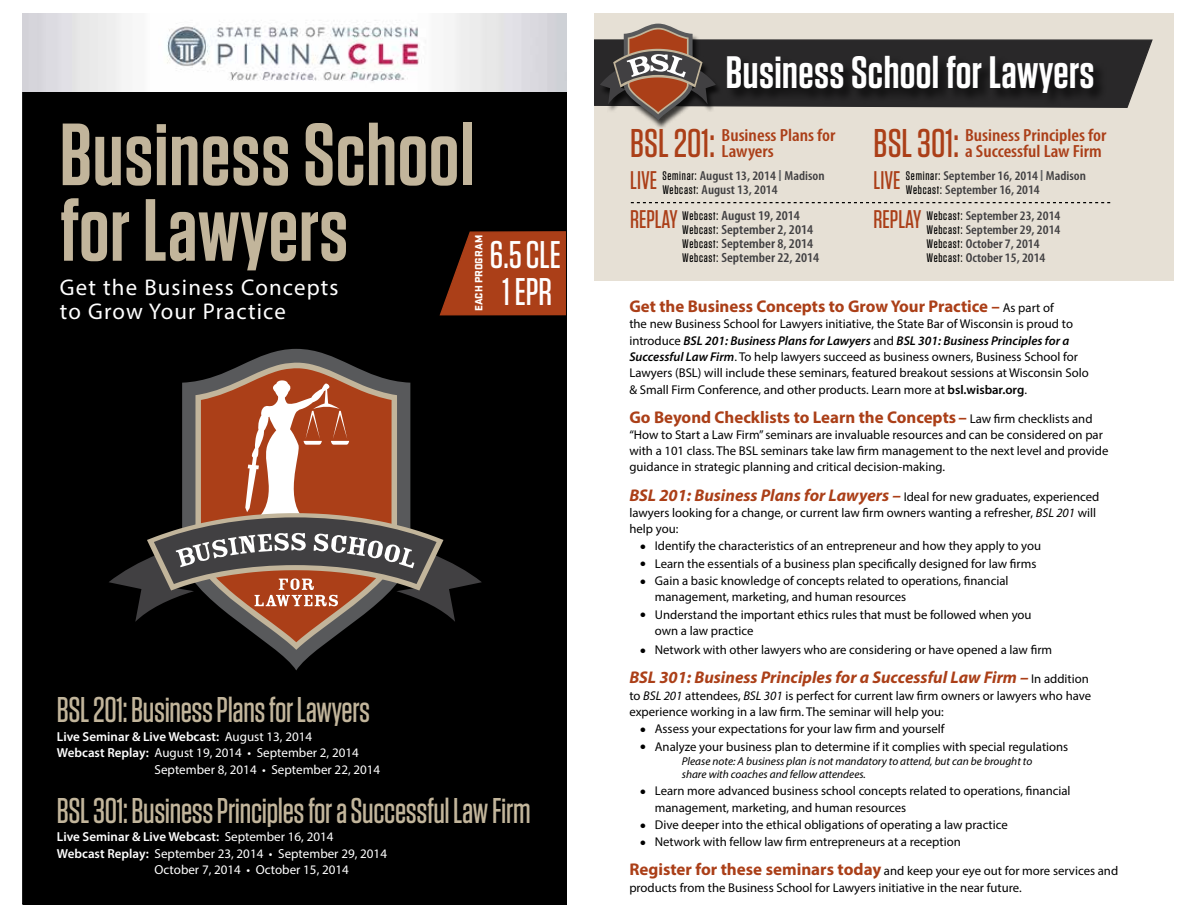
<style>
.page{position:relative;width:1188px;height:918px;background:#fff}
.page>*{position:absolute;margin:0;border:0;box-sizing:border-box;transform-origin:0 0}
.t1{font:600 88.05px/75.6px "Tungsten";letter-spacing:.01em;color:#c2b59b}
.t2{font:600 45.3px "Tungsten";letter-spacing:.01em;color:#fff}
.t3{font:500 40.05px "Tungsten";color:#ab3f18}
.t4{font:500 38.55px/37px "Tungsten";color:#fff;text-align:center}
.t5{font:500 35.7px "Tungsten";letter-spacing:-.01em;color:#c2b59b}
.t6{font:22.8px/24.3px "Myriad Pro";letter-spacing:.05em;color:#fff}
.t7{font:600 condensed 17.55px "Myriad Pro";color:#ab3f18;scale:1.1 1}
.t8{font:700 16.95px "Myriad Pro";color:#ab3f18}
.t9{font:italic 700 16.95px "Myriad Pro";color:#ab3f18}
.t10{font:600 condensed 13.5px/14.1px "Myriad Pro";color:#414042;scale:1.1 1}
.t11{font:600 condensed 13.05px/14.1px "Myriad Pro";color:#414042;scale:1.1 1}
.t12{font:13.05px "Myriad Pro";color:#fff}
.t13{font:600 13.05px "Myriad Pro";color:#fff}
.t14{font:12.75px/16.4px "Myriad Pro";color:#000}
.t15{font:italic 11.4px/12.8px "Myriad Pro";color:#000}
.t16{font:900 10.95px "Stratum 2";color:#fff}
.s1{font-weight:400}
.s2{font-weight:600}
.s3{font-family:"Tungsten";font-weight:500;font-stretch:normal;font-size:25.5px;color:#ab3f18}
.s4{font-family:"Tungsten";font-weight:500;font-stretch:normal;font-size:12.45px;color:#000}
.s5{font-size:16.35px;color:#636466}
.s6{font-weight:400;font-size:12.75px;color:#000}
.s7{font-weight:600;font-style:italic}
.s8{font-weight:700;font-style:italic;font-size:16.95px;color:#ab3f18}
.s9{font-style:italic}
.s10{font-weight:400;font-style:normal;font-size:12.75px;color:#000}
.s11{font-weight:700;font-size:16.95px;color:#ab3f18}
</style>
<div class="page">
<div style="left:23px;top:89px;width:543px;height:815px;background:#000"></div>
<img style="left:22px;top:14px;width:545px;height:77px">
<svg style="left:246px;top:349px;width:101px;height:321px"></svg>
<svg style="left:235px;top:363px;width:122px;height:287px"></svg>
<svg style="left:203px;top:368px;width:187px;height:274px"></svg>
<svg style="left:109px;top:380px;width:373px;height:242px"></svg>
<svg style="left:439px;top:230px;width:128px;height:86px;background:#913514"></svg>
<div style="left:595px;top:14px;width:579px;height:267px;background:#e6e0d5"></div>
<svg style="left:631px;top:202px;width:479px;height:1px"></svg>
<div style="left:599px;top:25px;width:124px;height:105px;background:#000;opacity:.75"></div>
<svg style="left:594px;top:24px;width:559px;height:97px"></svg>
<h1 class="t1" style="left:60px;top:119px;width:416px">Business School for Lawyers</h1>
<h3 class="t6" style="left:60px;top:275px;width:280px">Get the Business Concepts to Grow Your Practice</h3>
<p class="t16" style="left:471px;top:311px;width:78px;rotate:-90deg">EACH PROGRAM</p>
<h3 class="t4" style="left:490px;top:237px;width:72px">6.5 CLE<br>1 EPR</h3>
<h3 class="t5" style="left:57px;top:691px;width:315px">BSL 201: Business Plans for Lawyers</h3>
<p class="t13" style="left:57px;top:728px;width:257px">Live Seminar &amp; Live Webcast: <span class="s1">August 13, 2014</span></p>
<p class="t12" style="left:57px;top:745px;width:304px"><span class="s2">Webcast Replay:</span> August 19, 2014 • September 2, 2014</p>
<p class="t12" style="left:155px;top:761px;width:227px">September 8, 2014 • September 22, 2014</p>
<h3 class="t5" style="left:57px;top:792px;width:475px">BSL 301: Business Principles for a Successful Law Firm</h3>
<p class="t13" style="left:57px;top:828px;width:278px">Live Seminar &amp; Live Webcast: <span class="s1">September 16, 2014</span></p>
<p class="t12" style="left:57px;top:845px;width:332px"><span class="s2">Webcast Replay:</span> September 23, 2014 • September 29, 2014</p>
<p class="t12" style="left:155px;top:862px;width:196px">October 7, 2014 • October 15, 2014</p>
<h2 class="t2" style="left:726px;top:49px;width:370px">Business School for Lawyers</h2>
<h3 class="t3" style="left:630px;top:122px;width:86px">BSL 201:</h3>
<h3 class="t7" style="left:722px;top:125px;width:105px">Business Plans for</h3>
<h3 class="t7" style="left:722px;top:141px;width:49px">Lawyers</h3>
<h3 class="t3" style="left:874px;top:122px;width:87px">BSL 301:</h3>
<h3 class="t7" style="left:965px;top:125px;width:130px">Business Principles for</h3>
<h3 class="t7" style="left:965px;top:141px;width:126px">a Successful Law Firm</h3>
<p class="t11" style="left:662px;top:168px;width:149px;text-indent:-32px"><span class="s3">LIVE</span> <span class="s4">Seminar:</span> August 13, 2014 <span class="s5">I</span> Madison<br><span class="s4">Webcast:</span> August 13, 2014</p>
<p class="t10" style="left:682px;top:208px;width:126px;text-indent:-52px"><span class="s3">REPLAY</span> <span class="s4">Webcast:</span> August 19, 2014<br><span class="s4">Webcast:</span> September 2, 2014<br><span class="s4">Webcast:</span> September 8, 2014<br><span class="s4">Webcast:</span> September 22, 2014</p>
<p class="t11" style="left:906px;top:168px;width:165px;text-indent:-32px"><span class="s3">LIVE</span> <span class="s4">Seminar:</span> September 16, 2014 <span class="s5">I</span> Madison<br><span class="s4">Webcast:</span> September 16, 2014</p>
<p class="t11" style="left:926px;top:208px;width:123px;text-indent:-53px"><span class="s3">REPLAY</span> <span class="s4">Webcast:</span> September 23, 2014<br><span class="s4">Webcast:</span> September 29, 2014<br><span class="s4">Webcast:</span> October 7, 2014<br><span class="s4">Webcast:</span> October 15, 2014</p>
<h3 class="t8" style="left:629px;top:295px;width:426px">Get the Business Concepts to Grow Your Practice – <span class="s6">As part of</span></h3>
<p class="t14" style="left:629px;top:316px;width:461px">the new Business School for Lawyers initiative, the State Bar of Wisconsin is proud to introduce <span class="s7">BSL 201: Business Plans for Lawyers</span> and <span class="s7">BSL 301: Business Principles for a Successful Law Firm</span>. To help lawyers succeed as business owners, Business School for Lawyers (BSL) will include these seminars, featured breakout sessions at Wisconsin Solo &amp; Small Firm Conference, and other products. Learn more at <span class="s2">bsl.wisbar.org</span>.</p>
<h3 class="t8" style="left:629px;top:406px;width:465px">Go Beyond Checklists to Learn the Concepts – <span class="s6">Law firm checklists and</span></h3>
<p class="t14" style="left:629px;top:426px;width:481px">“How to Start a Law Firm” seminars are invaluable resources and can be considered on par with a 101 class. The BSL seminars take law firm management to the next level and provide guidance in strategic planning and critical decision-making.</p>
<p class="t14" style="left:629px;top:488px;width:471px"><span class="s8">BSL 201: Business Plans for Lawyers –</span> Ideal for new graduates, experienced lawyers looking for a change, or current law firm owners wanting a refresher, <span class="s9">BSL 201</span> will help you:</p>
<p class="t14" style="left:641px;top:538px;width:402px">● Identify the characteristics of an entrepreneur and how they apply to you</p>
<p class="t14" style="left:641px;top:555px;width:397px">● Learn the essentials of a business plan specifically designed for law firms</p>
<p class="t14" style="left:655px;top:572px;width:355px;text-indent:-14px">● Gain a basic knowledge of concepts related to operations, financial management, marketing, and human resources</p>
<p class="t14" style="left:655px;top:606px;width:378px;text-indent:-14px">● Understand the important ethics rules that must be followed when you own a law practice</p>
<p class="t14" style="left:641px;top:642px;width:413px">● Network with other lawyers who are considering or have opened a law firm</p>
<h3 class="t9" style="left:629px;top:667px;width:461px">BSL 301: Business Principles for a Successful Law Firm – <span class="s10">In addition</span></h3>
<p class="t14" style="left:629px;top:687px;width:463px">to <span class="s9">BSL 201</span> attendees, <span class="s9">BSL 301</span> is perfect for current law firm owners or lawyers who have experience working in a law firm. The seminar will help you:</p>
<p class="t14" style="left:641px;top:721px;width:306px">● Assess your expectations for your law firm and yourself</p>
<p class="t14" style="left:641px;top:738px;width:429px">● Analyze your business plan to determine if it complies with special regulations</p>
<p class="t15" style="left:682px;top:755px;width:352px">Please note: A business plan is not mandatory to attend, but can be brought to share with coaches and fellow attendees.</p>
<p class="t14" style="left:655px;top:783px;width:417px;text-indent:-14px">● Learn more advanced business school concepts related to operations, financial management, marketing, and human resources</p>
<p class="t14" style="left:641px;top:816px;width:369px">● Dive deeper into the ethical obligations of operating a law practice</p>
<p class="t14" style="left:641px;top:834px;width:322px">● Network with fellow law firm entrepreneurs at a reception</p>
<p class="t14" style="left:629px;top:863px;width:490px"><span class="s11">Register for these seminars today</span> and keep your eye out for more services and products from the Business School for Lawyers initiative in the near future.</p>
</div>
